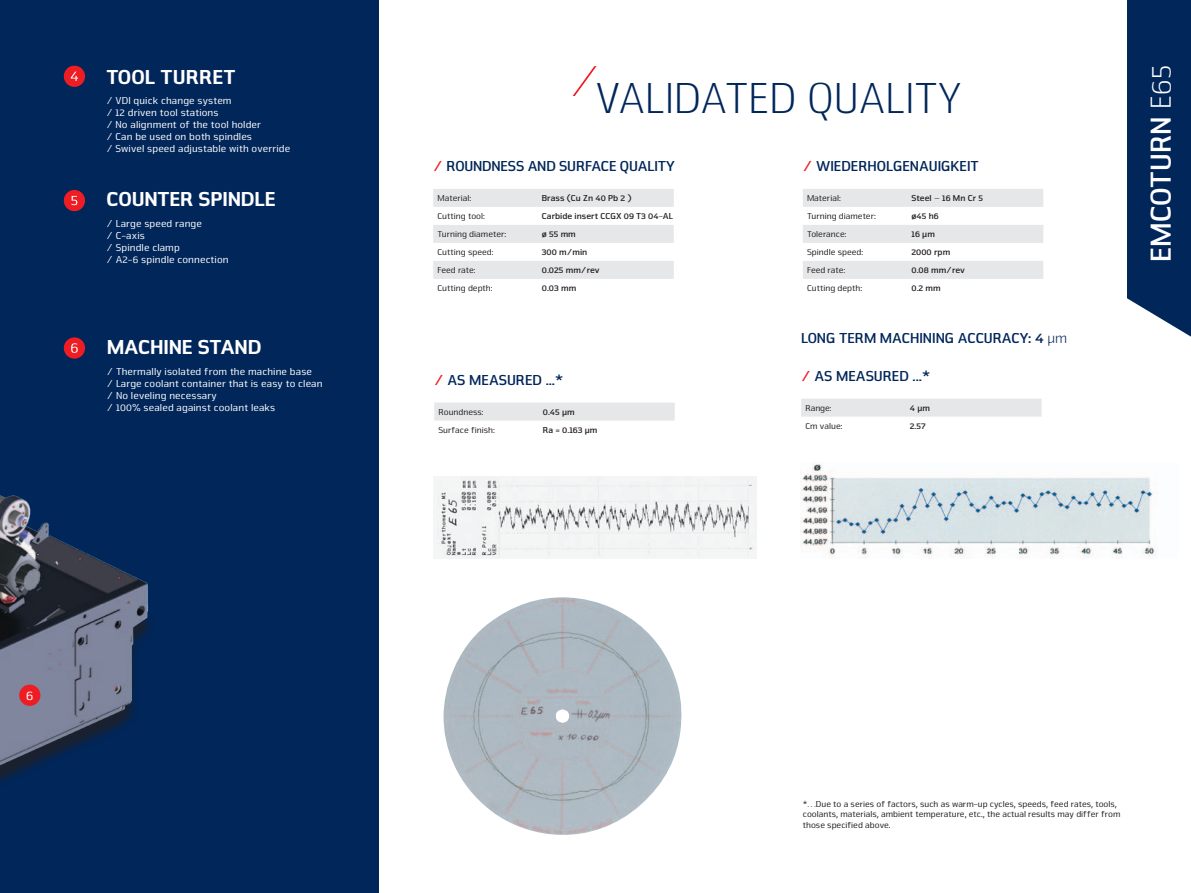
<style>
.page{position:relative;width:1191px;height:893px;background:#fff}
.page>*{position:absolute;margin:0;border:0;box-sizing:border-box;transform-origin:0 0}
.t1{font:300 45px "Nuri Pro";color:#00265a}
.t2{font:700 30px "Nuri Pro";color:#fff}
.t3{font:900 21px "Nuri Pro";letter-spacing:-.01em;color:#fff}
.t4{font:700 15px "Nuri Pro";letter-spacing:-.005em;color:#00265a}
.t5{font:13.5px "Nuri Pro";color:#fff}
.t6{font:10.5px/12px "Nuri Pro";letter-spacing:.01em;color:#fff}
.t7{font:9px/10.5px "Nuri Pro";color:#231f20}
.t8{font:700 9px "Nuri Pro";color:#231f20}
.s1{color:#ee1d23}
.s2{font-weight:300}
</style>
<div class="page">
<div style="left:0;top:0;width:378px;height:893px;background:#00265a"></div>
<img style="left:0;top:65px;width:148px;height:539px">
<img style="left:0;top:604px;width:150px;height:178px">
<svg style="left:572px;top:66px;width:24px;height:30px"></svg>
<div style="left:64px;top:66px;width:21px;height:21px;background:#ee1d23;border-radius:50%"></div>
<svg style="left:71px;top:72px;width:7px;height:9px"></svg>
<div style="left:19px;top:685px;width:21px;height:21px;background:#ee1d23;border-radius:50%"></div>
<div style="left:64px;top:190px;width:21px;height:21px;background:#ee1d23;border-radius:50%"></div>
<svg style="left:71px;top:196px;width:6px;height:9px"></svg>
<div style="left:64px;top:337px;width:21px;height:22px;background:#ee1d23;border-radius:50%"></div>
<svg style="left:71px;top:343px;width:7px;height:10px"></svg>
<div style="left:1127px;top:0;width:64px;height:337px;background:#00265a"></div>
<svg style="left:433px;top:189px;width:241px;height:90px"></svg>
<svg style="left:803px;top:189px;width:240px;height:90px"></svg>
<img style="left:800px;top:464px;width:356px;height:94px">
<div style="left:801px;top:399px;width:240px;height:18px;background:#e6e7e9"></div>
<img style="left:433px;top:477px;width:323px;height:81px">
<img style="left:443px;top:597px;width:239px;height:238px">
<div style="left:434px;top:403px;width:241px;height:18px;background:#e6e7e9"></div>
<h3 class="t3" style="left:106px;top:65px;width:127px">TOOL TURRET</h3>
<p class="t6" style="left:106px;top:94px;width:185px">/ VDI quick change system<br>/ 12 driven tool stations<br>/ No alignment of the tool holder<br>/ Can be used on both spindles<br>/ Swivel speed adjustable with override</p>
<h3 class="t3" style="left:107px;top:187px;width:171px">COUNTER SPINDLE</h3>
<p class="t6" style="left:107px;top:218px;width:124px">/ Large speed range<br>/ C-axis<br>/ Spindle clamp<br>/ A2-6 spindle connection</p>
<h3 class="t3" style="left:107px;top:334px;width:30px">MACHI</h3>
<h3 class="t3" style="left:169px;top:334px;width:94px">NE STAND</h3>
<p class="t6" style="left:107px;top:365px;width:217px">/ Thermally isolated from the machine base<br>/ Large coolant container that is easy to clean / No leveling necessary<br>/ 100% sealed against coolant leaks</p>
<h3 class="t5" style="left:26px;top:687px;width:9px">6</h3>
<h1 class="t1" style="left:595px;top:72px;width:368px">VALIDATED QUALITY</h1>
<h3 class="t4" style="left:433px;top:157px;width:68px"><span class="s1">/</span> ROUNDNESS</h3>
<h3 class="t4" style="left:527px;top:157px;width:73px">AND SURFACE</h3>
<h3 class="t4" style="left:620px;top:157px;width:57px">QUALITY</h3>
<h3 class="t4" style="left:803px;top:157px;width:84px"><span class="s1">/</span> WIEDERHOLGENAU</h3>
<h3 class="t4" style="left:937px;top:157px;width:40px">IGKEIT</h3>
<p class="t7" style="left:437px;top:193px;width:35px">Material:</p>
<p class="t8" style="left:542px;top:193px;width:91px">BRASS (CU ZN 40 PB 2 )</p>
<p class="t7" style="left:437px;top:211px;width:49px">Cutting tool:</p>
<p class="t8" style="left:542px;top:211px;width:133px">CARBIDE INSERT CCGX 09 T3 04-AL</p>
<p class="t7" style="left:437px;top:229px;width:70px">Turning diameter:</p>
<p class="t8" style="left:542px;top:229px;width:35px">Ø 55 MM</p>
<p class="t7" style="left:437px;top:247px;width:57px">Cutting speed:</p>
<p class="t8" style="left:542px;top:247px;width:47px">300 M/MIN</p>
<p class="t7" style="left:437px;top:265px;width:40px">Feed rate:</p>
<p class="t8" style="left:542px;top:265px;width:59px">0.025 MM/REV</p>
<p class="t7" style="left:437px;top:283px;width:57px">Cutting depth:</p>
<p class="t8" style="left:542px;top:283px;width:36px">0.03 MM</p>
<h3 class="t4" style="left:434px;top:371px;width:45px"><span class="s1">/</span>ASMEASURE</h3>
<h3 class="t4" style="left:532px;top:371px;width:32px">D ...*</h3>
<p class="t7" style="left:438px;top:407px;width:47px">Roundness:</p>
<p class="t8" style="left:543px;top:407px;width:33px">0.45 ΜM</p>
<p class="t7" style="left:438px;top:425px;width:58px">Surface finish:</p>
<p class="t8" style="left:543px;top:425px;width:56px">RA = 0.163 ΜM</p>
<p class="t7" style="left:807px;top:193px;width:35px">Material:</p>
<p class="t8" style="left:911px;top:193px;width:73px">STEEL – 16 MN CR 5</p>
<p class="t7" style="left:807px;top:211px;width:70px">Turning diameter:</p>
<p class="t8" style="left:911px;top:211px;width:29px">Ø45 H6</p>
<p class="t7" style="left:807px;top:229px;width:41px">Tolerance:</p>
<p class="t8" style="left:911px;top:229px;width:25px">16 ΜM</p>
<p class="t7" style="left:807px;top:247px;width:58px">Spindle speed:</p>
<p class="t8" style="left:911px;top:247px;width:40px">2000 RPM</p>
<p class="t7" style="left:807px;top:265px;width:40px">Feed rate:</p>
<p class="t8" style="left:911px;top:265px;width:55px">0.08 MM/REV</p>
<p class="t7" style="left:807px;top:283px;width:57px">Cutting depth:</p>
<p class="t8" style="left:911px;top:283px;width:31px">0.2 MM</p>
<h3 class="t4" style="left:801px;top:329px;width:17px">LONG</h3>
<h3 class="t4" style="left:839px;top:329px;width:10px">TERM</h3>
<h3 class="t4" style="left:880px;top:329px;width:11px">MAC</h3>
<h3 class="t4" style="left:910px;top:329px;width:58px">HINING ACCURAC</h3>
<h3 class="t4" style="left:1019px;top:329px;width:49px">Y: 4 <span class="s2">ΜM</span></h3>
<h3 class="t4" style="left:801px;top:367px;width:45px"><span class="s1">/</span>ASMEASURE</h3>
<h3 class="t4" style="left:899px;top:367px;width:32px">D ...*</h3>
<p class="t7" style="left:805px;top:403px;width:28px">Range:</p>
<p class="t8" style="left:909px;top:403px;width:22px">4 ΜM</p>
<p class="t7" style="left:805px;top:421px;width:39px">Cm value:</p>
<p class="t8" style="left:909px;top:421px;width:17px">2.57</p>
<h2 class="t2" style="left:1143px;top:262px;width:198px;rotate:-90deg">EMCOTURN <span class="s2">E65</span></h2>
<p class="t7" style="left:803px;top:799px;width:319px">*…Due to a series of factors, such as warm-up cycles, speeds, feed rates, tools, coolants, materials, ambient temperature, etc., the actual results may differ from those specified above.</p>
</div>
